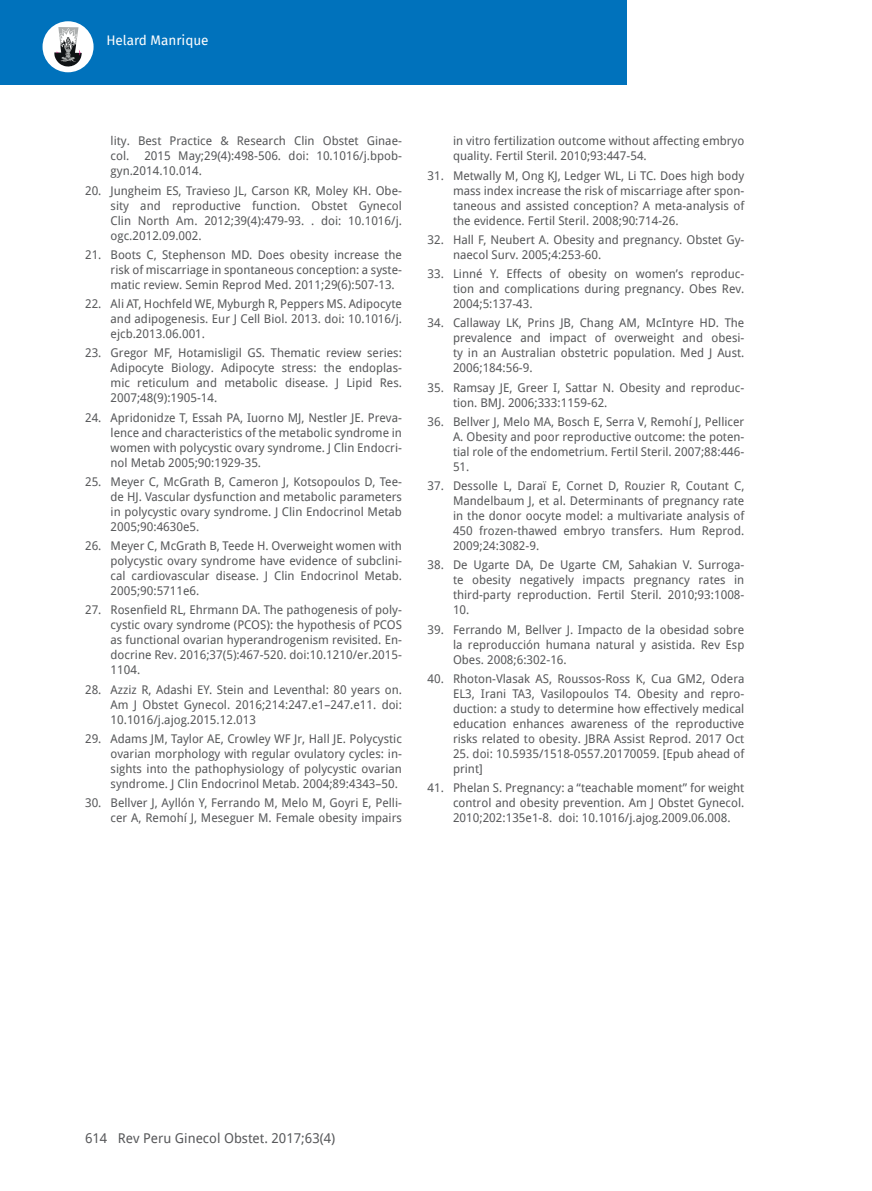
<style>
.page{position:relative;width:872px;height:1191px;background:#fff}
.page>*{position:absolute;margin:0;border:0;box-sizing:border-box;transform-origin:0 0}
.t1{font:13.5px "Droid Sans";color:#57585a}
.t2{font:13.5px "Fira Sans";color:#fff}
.t3{font:12px/15px "Droid Sans";color:#57585a;text-align:justify}
</style>
<div class="page">
<div style="left:0;top:0;width:626px;height:85px;background:#0072bc"></div>
<div style="left:43px;top:21px;width:51px;height:51px;background:#fff;border-radius:50%"></div>
<svg style="left:54px;top:27px;width:28px;height:40px"></svg>
<p class="t2" style="left:106px;top:30px;width:104px">Helard Manrique</p>
<p class="t3" style="left:111px;top:133px;width:293px">lity. Best Practice &amp; Research Clin Obstet Ginae&shy;col. 2015 May;29(4):498-506. doi: 10.1016/j.bpob&shy;gyn.2014.10.014.</p>
<p class="t3" style="left:111px;top:182px;width:293px;text-indent:-26px">20. Jungheim ES, Travieso JL, Carson KR, Moley KH. Obe&shy;sity and reproductive function. Obstet Gynecol Clin North Am. 2012;39(4):479-93. . doi: 10.1016/j. ogc.2012.09.002.</p>
<p class="t3" style="left:111px;top:247px;width:293px;text-indent:-26px">21. Boots C, Stephenson MD. Does obesity increase the risk of miscarriage in spontaneous conception: a syste&shy;matic review. Semin Reprod Med. 2011;29(6):507-13.</p>
<p class="t3" style="left:111px;top:296px;width:293px;text-indent:-26px">22. Ali AT, Hochfeld WE, Myburgh R, Peppers MS. Adipocyte and adipogenesis. Eur J Cell Biol. 2013. doi: 10.1016/j. ejcb.2013.06.001.</p>
<p class="t3" style="left:111px;top:345px;width:293px;text-indent:-26px">23. Gregor MF, Hotamisligil GS. Thematic review series:<br>Adipocyte Biology. Adipocyte stress: the endoplas&shy;mic reticulum and metabolic disease. J Lipid Res.<br>2007;48(9):1905-14.</p>
<p class="t3" style="left:111px;top:409px;width:293px;text-indent:-26px">24. Apridonidze T, Essah PA, Iuorno MJ, Nestler JE. Preva&shy;lence and characteristics of the metabolic syndrome in women with polycystic ovary syndrome. J Clin Endocri&shy;nol Metab 2005;90:1929-35.</p>
<p class="t3" style="left:111px;top:474px;width:293px;text-indent:-26px">25. Meyer C, McGrath B, Cameron J, Kotsopoulos D, Tee&shy;de HJ. Vascular dysfunction and metabolic parameters in polycystic ovary syndrome. J Clin Endocrinol Metab 2005;90:4630e5.</p>
<p class="t3" style="left:111px;top:538px;width:293px;text-indent:-26px">26. Meyer C, McGrath B, Teede H. Overweight women with polycystic ovary syndrome have evidence of subclini&shy;cal cardiovascular disease. J Clin Endocrinol Metab.<br>2005;90:5711e6.</p>
<p class="t3" style="left:111px;top:602px;width:293px;text-indent:-26px">27. Rosenfield RL, Ehrmann DA. The pathogenesis of poly&shy;cystic ovary syndrome (PCOS): the hypothesis of PCOS as functional ovarian hyperandrogenism revisited. En&shy;docrine Rev. 2016;37(5):467-520. doi:10.1210/er.2015- 1104.</p>
<p class="t3" style="left:111px;top:681px;width:293px;text-indent:-26px">28. Azziz R, Adashi EY. Stein and Leventhal: 80 years on.<br>Am J Obstet Gynecol. 2016;214:247.e1–247.e11. doi:<br>10.1016/j.ajog.2015.12.013</p>
<p class="t3" style="left:111px;top:731px;width:293px;text-indent:-26px">29. Adams JM, Taylor AE, Crowley WF Jr, Hall JE. Polycystic ovarian morphology with regular ovulatory cycles: in&shy;sights into the pathophysiology of polycystic ovarian syndrome. J Clin Endocrinol Metab. 2004;89:4343–50.</p>
<p class="t3" style="left:85px;top:795px;width:318px;text-align:right">30. Bellver J, Ayllón Y, Ferrando M, Melo M, Goyri E, Pelli&shy;cer A, Remohí J, Meseguer M. Female obesity impairs</p>
<p class="t3" style="left:453px;top:133px;width:293px">in vitro fertilization outcome without affecting embryo quality. Fertil Steril. 2010;93:447-54.</p>
<p class="t3" style="left:453px;top:167px;width:293px;text-indent:-26px">31. Metwally M, Ong KJ, Ledger WL, Li TC. Does high body mass index increase the risk of miscarriage after spon&shy;taneous and assisted conception? A meta-analysis of the evidence. Fertil Steril. 2008;90:714-26.</p>
<p class="t3" style="left:453px;top:232px;width:293px;text-indent:-26px">32. Hall F, Neubert A. Obesity and pregnancy. Obstet Gy&shy;naecol Surv. 2005;4:253-60.</p>
<p class="t3" style="left:453px;top:266px;width:293px;text-indent:-26px">33. Linné Y. Effects of obesity on women’s reproduc&shy;tion and complications during pregnancy. Obes Rev.<br>2004;5:137-43.</p>
<p class="t3" style="left:453px;top:315px;width:293px;text-indent:-26px">34. Callaway LK, Prins JB, Chang AM, McIntyre HD. The prevalence and impact of overweight and obesi&shy;ty in an Australian obstetric population. Med J Aust.<br>2006;184:56-9.</p>
<p class="t3" style="left:453px;top:379px;width:293px;text-indent:-26px">35. Ramsay JE, Greer I, Sattar N. Obesity and reproduc&shy;tion. BMJ. 2006;333:1159-62.</p>
<p class="t3" style="left:453px;top:414px;width:293px;text-indent:-26px">36. Bellver J, Melo MA, Bosch E, Serra V, Remohí J, Pellicer A. Obesity and poor reproductive outcome: the poten&shy;tial role of the endometrium. Fertil Steril. 2007;88:446- 51.</p>
<p class="t3" style="left:453px;top:478px;width:293px;text-indent:-26px">37. Dessolle L, Daraï E, Cornet D, Rouzier R, Coutant C, Mandelbaum J, et al. Determinants of pregnancy rate in the donor oocyte model: a multivariate analysis of 450 frozen-thawed embryo transfers. Hum Reprod.<br>2009;24:3082-9.</p>
<p class="t3" style="left:453px;top:557px;width:293px;text-indent:-26px">38. De Ugarte DA, De Ugarte CM, Sahakian V. Surroga&shy;te obesity negatively impacts pregnancy rates in third-party reproduction. Fertil Steril. 2010;93:1008- 10.</p>
<p class="t3" style="left:453px;top:621px;width:293px;text-indent:-26px">39. Ferrando M, Bellver J. Impacto de la obesidad sobre la reproducción humana natural y asistida. Rev Esp Obes. 2008;6:302-16.</p>
<p class="t3" style="left:453px;top:671px;width:293px;text-indent:-26px">40. Rhoton-Vlasak AS, Roussos-Ross K, Cua GM2, Odera EL3, Irani TA3, Vasilopoulos T4. Obesity and repro&shy;duction: a study to determine how effectively medical education enhances awareness of the reproductive risks related to obesity. JBRA Assist Reprod. 2017 Oct</p>
<p class="t3" style="left:453px;top:746px;width:293px">25. doi: 10.5935/1518-0557.20170059. [Epub ahead of print]</p>
<p class="t3" style="left:453px;top:780px;width:293px;text-indent:-26px">41. Phelan S. Pregnancy: a “teachable moment” for weight control and obesity prevention. Am J Obstet Gynecol.<br>2010;202:135e1-8. doi: 10.1016/j.ajog.2009.06.008.</p>
<p class="t1" style="left:85px;top:1128px;width:252px">614 Rev Peru Ginecol Obstet. 2017;63(4)</p>
</div>
